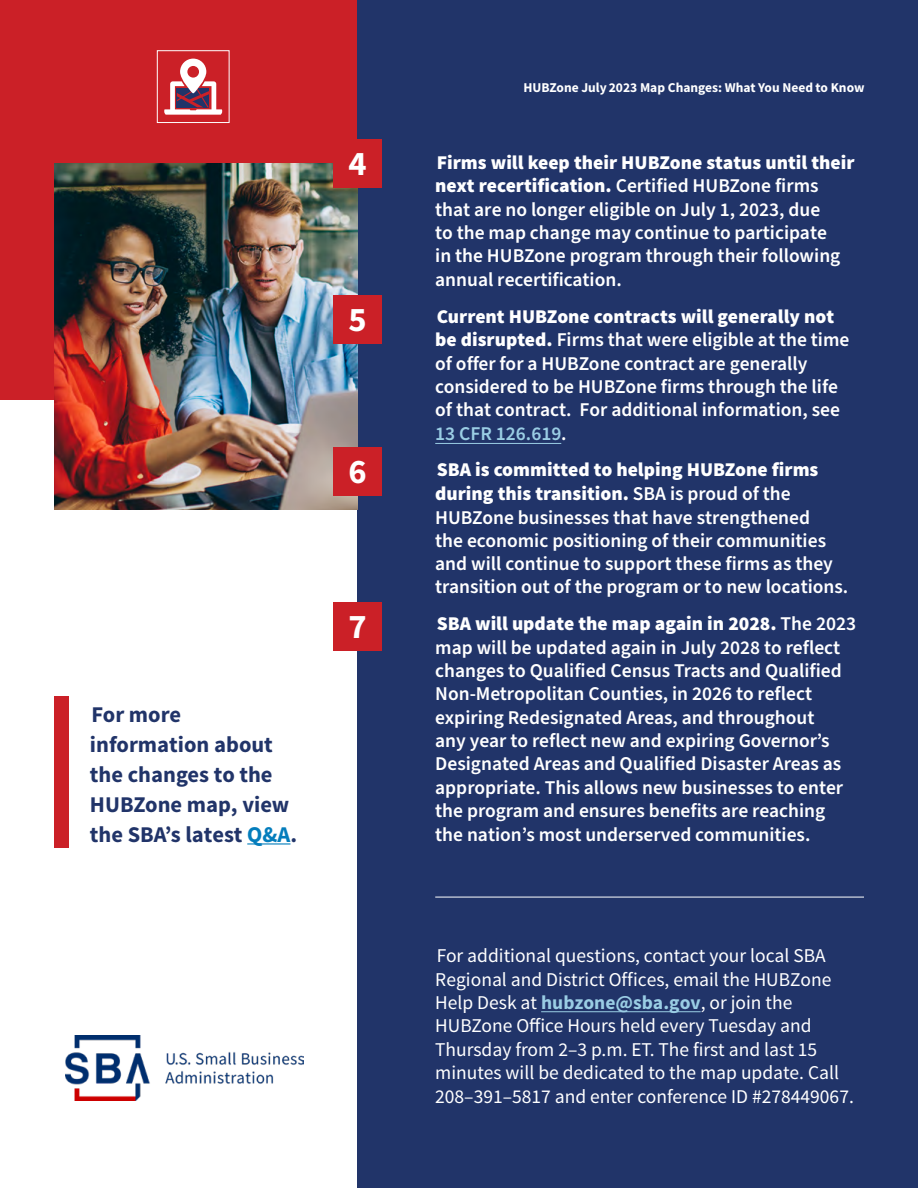
<style>
.page{position:relative;width:918px;height:1188px;background:#fff}
.page>*{position:absolute;margin:0;border:0;box-sizing:border-box;transform-origin:0 0}
.t1{font:700 34.5px "Source Sans Pro";color:#fff}
.t2{font:700 22.5px/30px "Source Sans Pro";color:#213469}
.t3{font:600 19.5px/23.4px "Source Sans Pro";color:#fff}
.t4{font:19.5px/23.4px "Source Sans Pro";color:#fff}
.t5{font:13.5px "Source Sans Variable";color:#fff}
.s1{color:#047dbc}
.s2{font-weight:900}
.s3{color:#9acde4}
.s4{font-weight:700;color:#9acde4}
</style>
<div class="page">
<div style="left:0;top:0;width:450px;height:400px;background:#cb2027"></div>
<svg style="left:164px;top:59px;width:58px;height:56px"></svg>
<div style="left:157px;top:50px;width:73px;height:73px;border:1px solid #fff"></div>
<div style="left:357px;top:0;width:561px;height:1188px;background:#213469"></div>
<img style="left:54px;top:163px;width:303px;height:347px">
<div style="left:333px;top:139px;width:49px;height:48px;background:#cb2027"></div>
<div style="left:333px;top:295px;width:49px;height:48px;background:#cb2027"></div>
<div style="left:333px;top:448px;width:49px;height:48px;background:#cb2027"></div>
<div style="left:333px;top:603px;width:49px;height:48px;background:#cb2027"></div>
<hr style="left:435px;top:443px;width:126px;height:1px;background:#9acde4">
<div style="left:54px;top:696px;width:15px;height:152px;background:#cb2027"></div>
<hr style="left:247px;top:843px;width:43px;height:2px;background:#047dbc">
<img style="left:66px;top:1036px;width:237px;height:65px">
<hr style="left:435px;top:897px;width:429px;height:1px;background:#fff">
<hr style="left:541px;top:1011px;width:160px;height:1px;background:#9acde4">
<p class="t2" style="left:90px;top:700px;width:209px">For more information about the changes to the<br>HUBZone map, view the SBA’s latest <span class="s1">Q&amp;A</span>.</p>
<p class="t5" style="left:523px;top:79px;width:343px">HUBZone July 2023 Map Changes: What You Need to Know</p>
<p class="t1" style="left:348px;top:141px;width:20px">4</p>
<p class="t3" style="left:435px;top:151px;width:421px"><span class="s2">Firms will keep their HUBZone status until their next recertification.</span> Certified HUBZone firms that are no longer eligible on July 1, 2023, due<br>to the map change may continue to participate<br>in the HUBZone program through their following annual recertification.</p>
<p class="t1" style="left:348px;top:297px;width:20px">5</p>
<p class="t3" style="left:435px;top:305px;width:416px"><span class="s2">Current HUBZone contracts will generally not be disrupted.</span> Firms that were eligible at the time of offer for a HUBZone contract are generally considered to be HUBZone firms through the life of that contract. For additional information, see <span class="s3">13 CFR 126.619</span>.</p>
<p class="t1" style="left:348px;top:450px;width:20px">6</p>
<p class="t3" style="left:435px;top:459px;width:415px"><span class="s2">SBA is committed to helping HUBZone firms during this transition.</span> SBA is proud of the HUBZone businesses that have strengthened<br>the economic positioning of their communities and will continue to support these firms as they transition out of the program or to new locations.</p>
<p class="t1" style="left:348px;top:605px;width:20px">7</p>
<p class="t3" style="left:435px;top:613px;width:422px"><span class="s2">SBA will update the map again in 2028.</span> The 2023 map will be updated again in July 2028 to reflect changes to Qualified Census Tracts and Qualified Non-Metropolitan Counties, in 2026 to reflect expiring Redesignated Areas, and throughout<br>any year to reflect new and expiring Governorʼs Designated Areas and Qualified Disaster Areas as appropriate. This allows new businesses to enter the program and ensures benefits are reaching the nationʼs most underserved communities.</p>
<p class="t4" style="left:435px;top:944px;width:420px">For additional questions, contact your local SBA Regional and District Offices, email the HUBZone Help Desk at <span class="s4">hubzone@sba.gov</span>, or join the HUBZone Office Hours held every Tuesday and Thursday from 2–3 p.m. ET. The first and last 15 minutes will be dedicated to the map update. Call 208–391–5817 and enter conference ID #278449067.</p>
</div>
